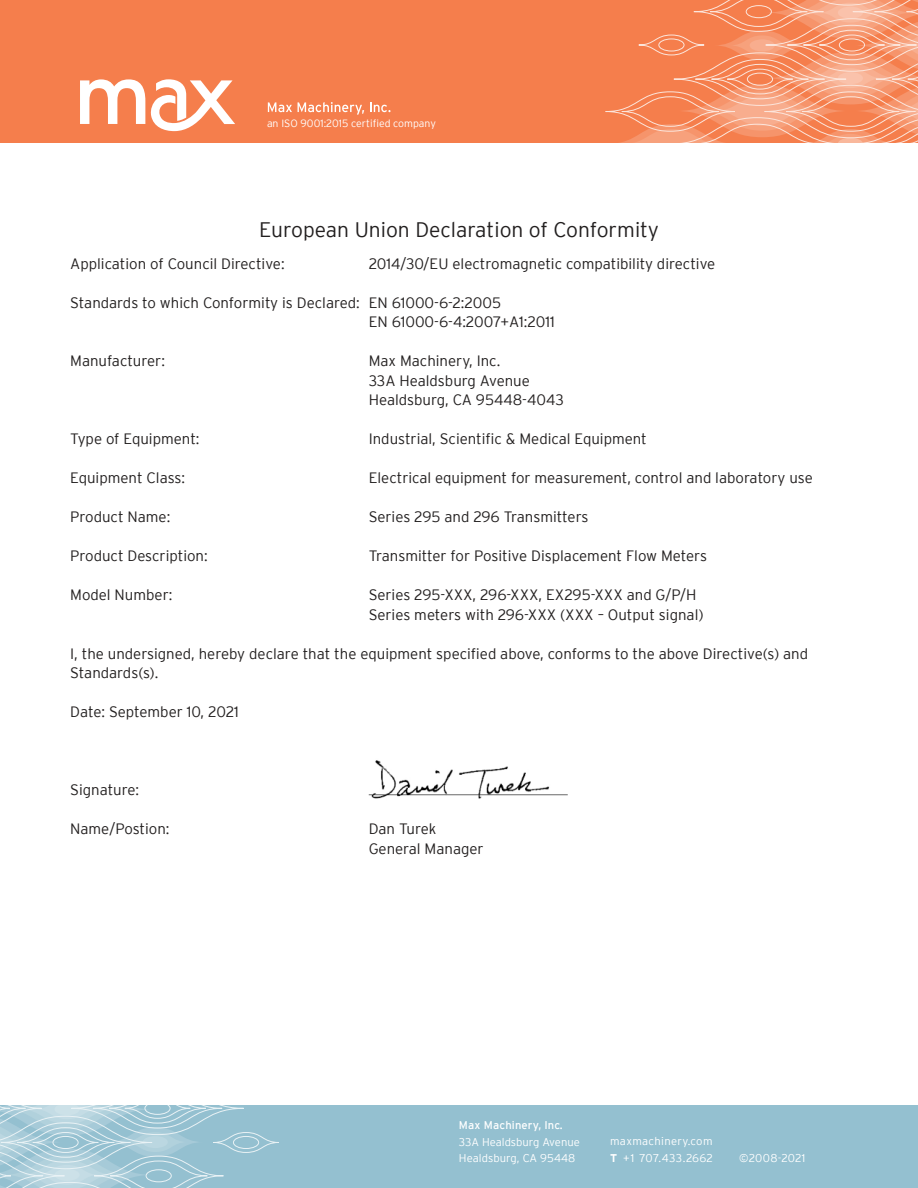
<style>
.page{position:relative;width:918px;height:1188px;background:#fff}
.page>*{position:absolute;margin:0;border:0;box-sizing:border-box;transform-origin:0 0}
.t1{font:300 21px "Interstate";color:#221f1f}
.t2{font:300 15px/19.5px "Interstate";color:#221f1f}
.t3{font:300 11.25px/16.5px "Interstate";letter-spacing:.005em;color:#fff}
.t4{font:300 11.25px/16.5px "Interstate";letter-spacing:.03em;color:#fff}
.t5{font:11.25px "Interstate";letter-spacing:.01em;color:#fff}
.t6{font:300 10.5px "Interstate";color:#fff}
.s1{font-weight:700}
</style>
<div class="page">
<div style="left:0;top:0;width:918px;height:143px;background:#f57e4c"></div>
<svg style="left:607px;top:0;width:311px;height:143px"></svg>
<svg style="left:268px;top:102px;width:24px;height:10px"></svg>
<svg style="left:298px;top:102px;width:66px;height:13px"></svg>
<svg style="left:370px;top:102px;width:21px;height:10px"></svg>
<svg style="left:80px;top:79px;width:155px;height:52px"></svg>
<div style="left:0;top:1105px;width:918px;height:83px;background:#94c0d0"></div>
<div style="left:213px;top:1132px;width:66px;height:21px;border:1px solid #e9f2f5;border-radius:50%"></div>
<div style="left:233px;top:1136px;width:26px;height:13px;border:1px solid #e9f2f5;border-radius:50%"></div>
<svg style="left:0;top:1106px;width:244px;height:82px"></svg>
<img style="left:368px;top:760px;width:200px;height:39px">
<p class="t6" style="left:267px;top:119px;width:170px">an ISO 9001:2015 certified company</p>
<h1 class="t1" style="left:259px;top:220px;width:401px">European Union Declaration of Conformity</h1>
<p class="t2" style="left:70px;top:254px;width:216px">Application of Council Directive:</p>
<p class="t2" style="left:369px;top:254px;width:348px">2014/30/EU electromagnetic compatibility directive</p>
<p class="t2" style="left:369px;top:293px;width:188px;text-indent:-299px">Standards to which Conformity is Declared: EN 61000-6-2:2005<br>EN 61000-6-4:2007+A1:2011</p>
<p class="t2" style="left:70px;top:352px;width:96px">Manufacturer:</p>
<p class="t2" style="left:369px;top:352px;width:197px">Max Machinery, Inc.<br>33A Healdsburg Avenue<br>Healdsburg, CA 95448-4043</p>
<p class="t2" style="left:70px;top:429px;width:131px">Type of Equipment:</p>
<p class="t2" style="left:369px;top:429px;width:280px">Industrial, Scientific &amp; Medical Equipment</p>
<p class="t2" style="left:70px;top:469px;width:117px">Equipment Class:</p>
<p class="t2" style="left:369px;top:469px;width:446px">Electrical equipment for measurement, control and laboratory use</p>
<p class="t2" style="left:70px;top:508px;width:102px">Product Name:</p>
<p class="t2" style="left:369px;top:508px;width:221px">Series 295 and 296 Transmitters</p>
<p class="t2" style="left:70px;top:547px;width:139px">Product Description:</p>
<p class="t2" style="left:369px;top:547px;width:340px">Transmitter for Positive Displacement Flow Meters</p>
<p class="t2" style="left:70px;top:586px;width:104px">Model Number:</p>
<p class="t2" style="left:369px;top:586px;width:336px">Series 295-XXX, 296-XXX, EX295-XXX and G/P/H<br>Series meters with 296-XXX (XXX – Output signal)</p>
<p class="t2" style="left:70px;top:643px;width:739px">I, the undersigned, hereby declare that the equipment specified above, conforms to the above Directive(s) and<br>Standards(s).</p>
<p class="t2" style="left:70px;top:703px;width:170px">Date: September 10, 2021</p>
<p class="t2" style="left:70px;top:781px;width:71px">Signature:</p>
<p class="t2" style="left:70px;top:820px;width:101px">Name/Postion:</p>
<p class="t2" style="left:369px;top:820px;width:117px">Dan Turek<br>General Manager</p>
<p class="t5" style="left:459px;top:1121px;width:105px">Max Machinery, Inc.</p>
<p class="t3" style="left:459px;top:1135px;width:122px">33A Healdsburg Avenue<br>Healdsburg, CA 95448</p>
<p class="t4" style="left:610px;top:1134px;width:104px">maxmachinery.com<br><span class="s1">T</span> +1 707.433.2662</p>
<p class="t3" style="left:739px;top:1151px;width:68px">©2008-2021</p>
</div>
